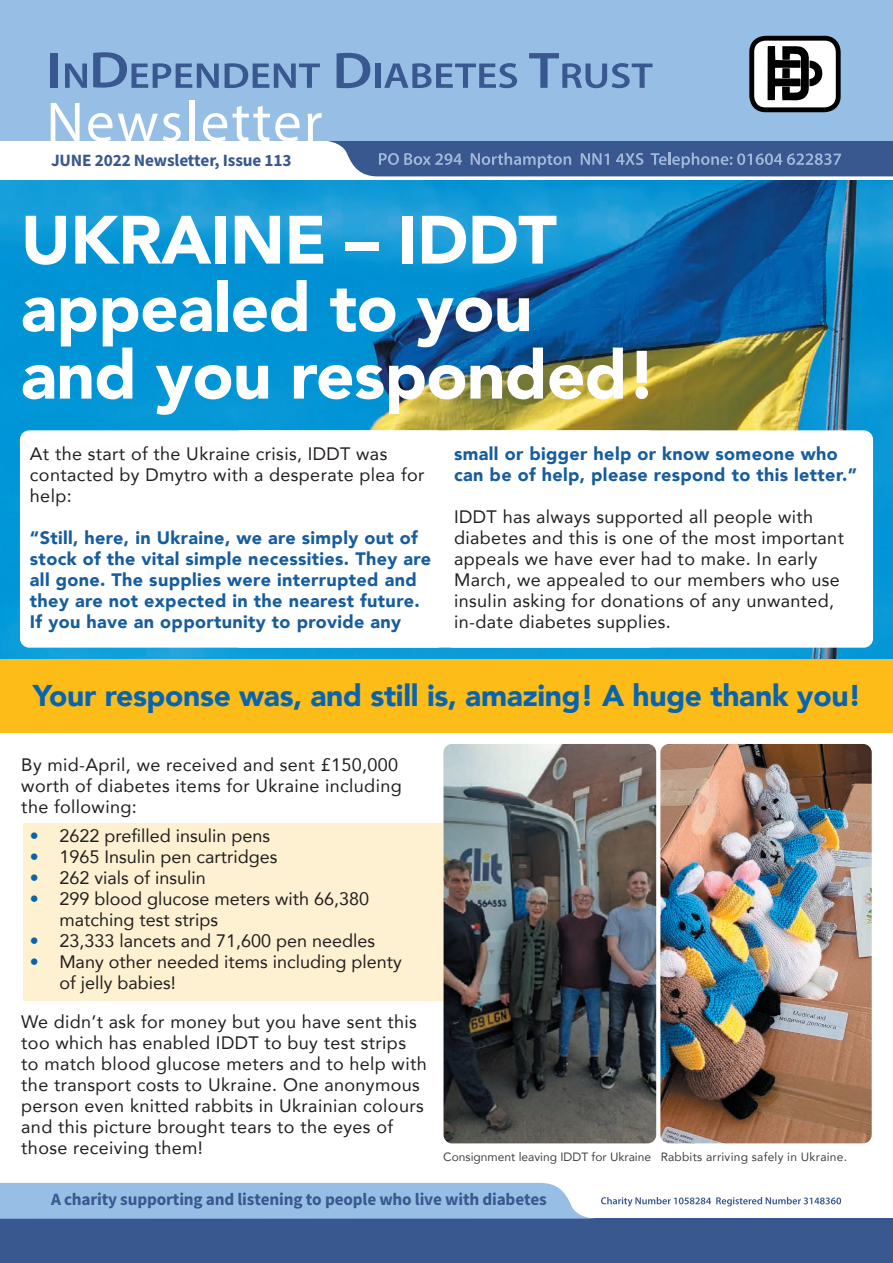
<style>
.page{position:relative;width:893px;height:1263px;background:#fff}
.page>*{position:absolute;margin:0;border:0;box-sizing:border-box;transform-origin:0 0}
.t1{font:900 67.5px/67.5px "Avenir";letter-spacing:-.01em;color:#fff}
.t2{font:900 30px "Avenir";letter-spacing:-.01em;color:#0764b1}
.t3{font:18px/21px "Avenir";letter-spacing:.02em;color:#231f20}
.t4{font:900 18px/21px "Avenir";letter-spacing:.02em;color:#175d9e}
.t5{font:18px "Avenir";color:#231f20}
.t6{font:18px "Avenir";color:#0764b1}
.t7{font:700 17.25px "Source Sans Pro";letter-spacing:-.01em;color:#38588f}
.t8{font:12px "Avenir";color:#000}
</style>
<div class="page">
<div style="left:0;top:0;width:893px;height:141px;background:#97bfe6"></div>
<svg style="left:51px;top:36px;width:842px;height:140px"></svg>
<div style="left:0;top:1218px;width:893px;height:45px;background:#38588f"></div>
<svg style="left:0;top:1183px;width:841px;height:36px"></svg>
<div style="left:23px;top:824px;width:419px;height:177px;background:#fef1d1"></div>
<img style="left:0;top:181px;width:893px;height:478px">
<img style="left:660px;top:744px;width:212px;height:399px">
<img style="left:444px;top:744px;width:212px;height:399px">
<div style="left:21px;top:431px;width:424px;height:216px;background:#fff;border-radius:9px"></div>
<div style="left:20px;top:430px;width:426px;height:218px;border:2px solid #fff;border-radius:9px"></div>
<div style="left:445px;top:431px;width:427px;height:216px;background:#fff;border-radius:9px"></div>
<div style="left:444px;top:430px;width:429px;height:218px;border:2px solid #fff;border-radius:9px"></div>
<div style="left:0;top:659px;width:893px;height:73px;background:#fdbc17"></div>
<p class="t7" style="left:51px;top:149px;width:242px">JUNE 2022 Newsletter, Issue 113</p>
<p class="t1" style="left:21px;top:205px;width:538px">UKRAINE – IDDT</p>
<p class="t1" style="left:21px;top:272px;width:637px">appealed to you and you responded!</p>
<p class="t3" style="left:30px;top:443px;width:359px">At the start of the Ukraine crisis, IDDT was</p>
<p class="t3" style="left:30px;top:464px;width:396px">contacted by Dmytro with a desperate plea for help:</p>
<p class="t4" style="left:30px;top:527px;width:403px">“Still, here, in Ukraine, we are simply out of stock of the vital simple necessities. They are all gone. The supplies were interrupted and they are not expected in the nearest future.<br>If you have an opportunity to provide any</p>
<p class="t4" style="left:454px;top:443px;width:404px">small or bigger help or know someone who can be of help, please respond to this letter.”</p>
<p class="t3" style="left:454px;top:506px;width:360px">IDDT has always supported all people with</p>
<p class="t3" style="left:454px;top:527px;width:391px">diabetes and this is one of the most important appeals we have ever had to make. In early<br>March, we appealed to our members who use</p>
<p class="t3" style="left:454px;top:590px;width:382px">insulin asking for donations of any unwanted,</p>
<p class="t3" style="left:454px;top:611px;width:218px">in-date diabetes supplies.</p>
<p class="t2" style="left:33px;top:669px;width:830px">Your response was, and still is, amazing! A huge thank you!</p>
<p class="t3" style="left:21px;top:753px;width:382px">By mid-April, we received and sent £150,000 worth of diabetes items for Ukraine including</p>
<p class="t3" style="left:21px;top:795px;width:117px">the following:</p>
<p class="t6" style="left:30px;top:821px;width:10px">•</p>
<p class="t6" style="left:30px;top:842px;width:10px">•</p>
<p class="t6" style="left:30px;top:863px;width:10px">•</p>
<p class="t6" style="left:30px;top:884px;width:10px">•</p>
<p class="t6" style="left:30px;top:926px;width:10px">•</p>
<p class="t6" style="left:30px;top:947px;width:10px">•</p>
<p class="t5" style="left:59px;top:821px;width:212px">2622 prefilled insulin pens</p>
<p class="t5" style="left:59px;top:842px;width:220px">1965 Insulin pen cartridges</p>
<p class="t5" style="left:59px;top:863px;width:148px">262 vials of insulin</p>
<p class="t5" style="left:59px;top:884px;width:311px">299 blood glucose meters with 66,380</p>
<p class="t5" style="left:59px;top:905px;width:160px">matching test strips</p>
<p class="t5" style="left:59px;top:926px;width:317px">23,333 lancets and 71,600 pen needles</p>
<p class="t5" style="left:59px;top:947px;width:344px">Many other needed items including plenty</p>
<p class="t5" style="left:59px;top:968px;width:118px">of jelly babies!</p>
<p class="t3" style="left:21px;top:1010px;width:407px">We didn’t ask for money but you have sent this too which has enabled IDDT to buy test strips to match blood glucose meters and to help with the transport costs to Ukraine. One anonymous</p>
<p class="t3" style="left:21px;top:1094px;width:404px">person even knitted rabbits in Ukrainian colours and this picture brought tears to the eyes of those receiving them!</p>
<p class="t8" style="left:443px;top:1147px;width:405px">Consignment leaving IDDT for Ukraine Rabbits arriving safely in Ukraine.</p>
<p class="t7" style="left:51px;top:1187px;width:497px">A charity supporting and listening to people who live with diabetes</p>
</div>
